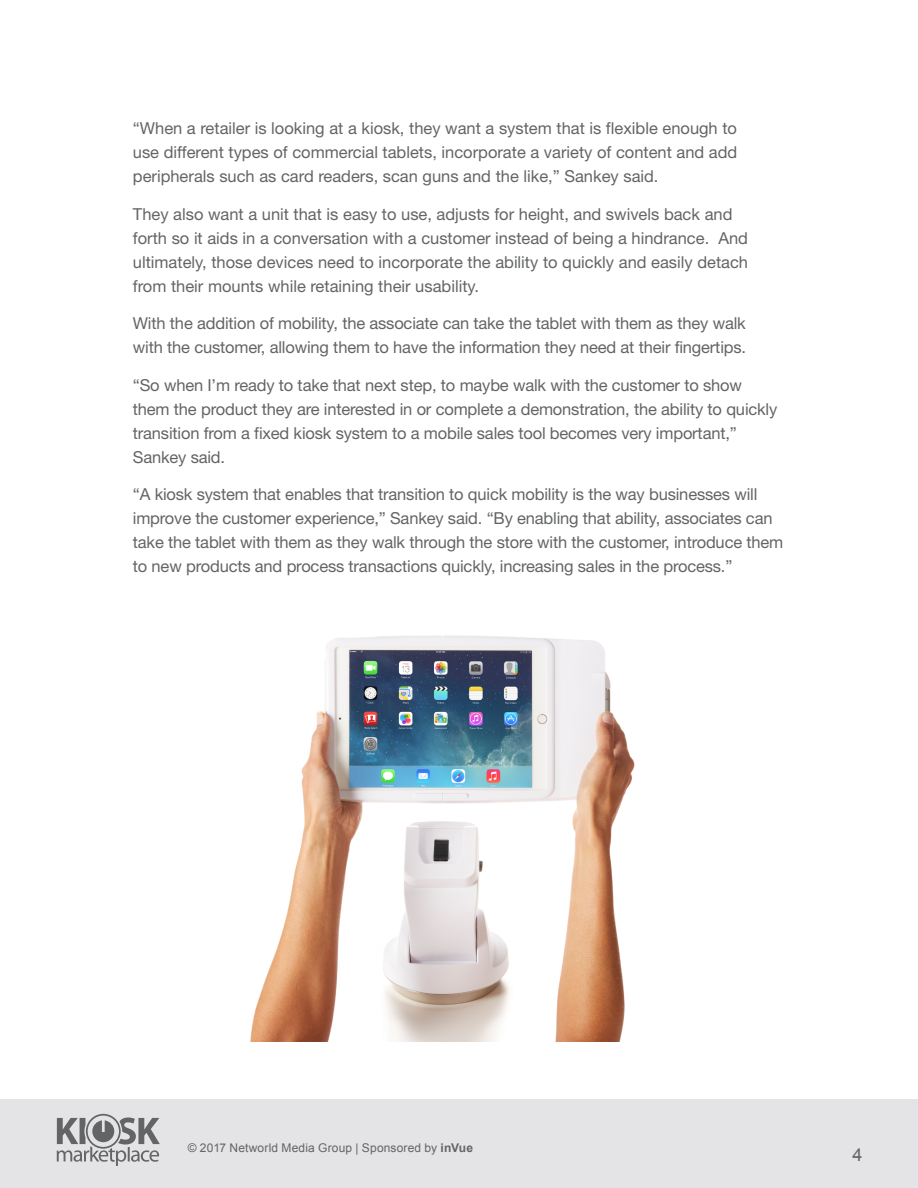
<style>
.page{position:relative;width:918px;height:1188px;background:#fff}
.page>*{position:absolute;margin:0;border:0;box-sizing:border-box;transform-origin:0 0}
.t1{font:18px "Arial";color:#636466}
.t2{font:16.5px/24px "Helvetica Neue LT Std";letter-spacing:-.01em;color:#636466}
.t3{font:12px "Arial";letter-spacing:.015em;color:#636466}
.s1{font-weight:700}
</style>
<div class="page">
<div style="left:0;top:1099px;width:918px;height:89px;background:#e4e4e6"></div>
<svg style="left:57px;top:1114px;width:103px;height:52px"></svg>
<img style="left:250px;top:635px;width:385px;height:407px">
<p class="t2" style="left:133px;top:116px;width:606px;text-align:justify">“When a retailer is looking at a kiosk, they want a system that is flexible enough to use different types of commercial tablets, incorporate a variety of content and add peripherals such as card readers, scan guns and the like,” Sankey said.</p>
<p class="t2" style="left:133px;top:202px;width:617px">They also want a unit that is easy to use, adjusts for height, and swivels back and forth so it aids in a conversation with a customer instead of being a hindrance. And ultimately, those devices need to incorporate the ability to quickly and easily detach from their mounts while retaining their usability.</p>
<p class="t2" style="left:133px;top:311px;width:615px">With the addition of mobility, the associate can take the tablet with them as they walk with the customer, allowing them to have the information they need at their fingertips.</p>
<p class="t2" style="left:133px;top:373px;width:646px">“So when I’m ready to take that next step, to maybe walk with the customer to show them the product they are interested in or complete a demonstration, the ability to quickly transition from a fixed kiosk system to a mobile sales tool becomes very important,” Sankey said.</p>
<p class="t2" style="left:133px;top:482px;width:652px">“A kiosk system that enables that transition to quick mobility is the way businesses will improve the customer experience,” Sankey said. “By enabling that ability, associates can take the tablet with them as they walk through the store with the customer, introduce them to new products and process transactions quickly, increasing sales in the process.”</p>
<p class="t3" style="left:188px;top:1140px;width:287px">© 2017 Networld Media Group | Sponsored by <span class="s1">inVue</span></p>
<p class="t1" style="left:852px;top:1143px;width:12px">4</p>
</div>
